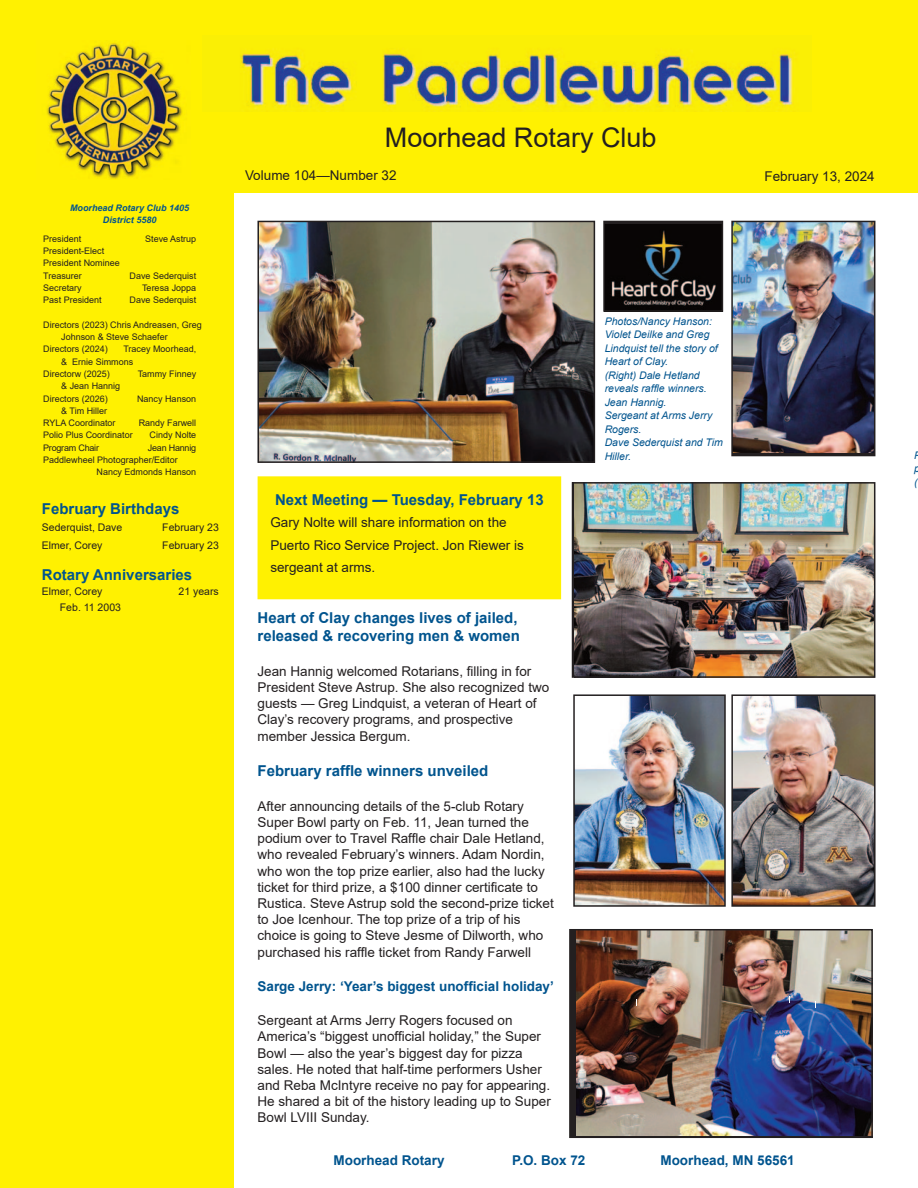
<style>
.page{position:relative;width:918px;height:1188px;background:#fff}
.page>*{position:absolute;margin:0;border:0;box-sizing:border-box;transform-origin:0 0}
.t1{font:27px "Arial";color:#231f20}
.t2{font:700 15px/18px "Arial";color:#00548e}
.t3{font:13.5px/16.2px "Arial";color:#231f20}
.t4{font:700 13.5px "Arial";color:#00548e}
.t5{font:italic 10.5px/13.5px "Arial";color:#00548e}
.t6{font:10.5px "Arial";color:#231f20}
.t7{font:9px/12.3px "Arial";color:#231f20}
.t8{font:italic 700 9px/12px "Arial";color:#00548e;text-align:center}
.t9{font:9px "Arial";letter-spacing:-.025em;color:#231f20}
</style>
<div class="page">
<div style="left:0;top:0;width:233px;height:1188px;background:#fff101"></div>
<div style="left:7px;top:0;width:911px;height:193px;background:#fff101"></div>
<img style="left:240px;top:48px;width:556px;height:64px">
<img style="left:47px;top:40px;width:136px;height:139px">
<img style="left:577px;top:932px;width:293px;height:203px">
<div style="left:569px;top:929px;width:304px;height:209px;border:2px solid #231f20"></div>
<img style="left:575px;top:485px;width:297px;height:190px">
<div style="left:572px;top:482px;width:303px;height:196px;border:2px solid #231f20"></div>
<img style="left:734px;top:224px;width:138px;height:229px">
<div style="left:731px;top:221px;width:144px;height:235px;border:2px solid #231f20"></div>
<img style="left:576px;top:697px;width:147px;height:207px">
<div style="left:573px;top:694px;width:153px;height:213px;border:2px solid #231f20"></div>
<img style="left:734px;top:697px;width:139px;height:207px">
<div style="left:731px;top:694px;width:145px;height:213px;border:2px solid #231f20"></div>
<div style="left:258px;top:476px;width:303px;height:123px;background:#fff101"></div>
<img style="left:260px;top:224px;width:332px;height:236px">
<div style="left:257px;top:221px;width:338px;height:242px;border:2px solid #231f20"></div>
<img style="left:606px;top:224px;width:114px;height:85px">
<div style="left:603px;top:221px;width:120px;height:91px;border:2px solid #231f20"></div>
<p class="t8" style="left:70px;top:202px;width:121px">Moorhead Rotary Club 1405<br>District 5580</p>
<p class="t7" style="left:43px;top:232px;width:40px">President</p>
<p class="t7" style="left:145px;top:232px;width:53px">Steve Astrup</p>
<p class="t7" style="left:43px;top:245px;width:78px">President-Elect<br>President Nominee<br>Treasurer</p>
<p class="t7" style="left:130px;top:269px;width:68px">Dave Sederquist</p>
<p class="t7" style="left:43px;top:282px;width:40px">Secretary</p>
<p class="t7" style="left:142px;top:282px;width:56px">Teresa Joppa</p>
<p class="t7" style="left:43px;top:294px;width:60px">Past President</p>
<p class="t7" style="left:130px;top:294px;width:68px">Dave Sederquist</p>
<p class="t7" style="left:43px;top:318px;width:160px">Directors (2023) Chris Andreasen, Greg</p>
<p class="t7" style="left:61px;top:331px;width:108px">Johnson &amp; Steve Schaefer</p>
<p class="t7" style="left:43px;top:343px;width:66px">Directors (2024)</p>
<p class="t7" style="left:123px;top:343px;width:74px">Tracey Moorhead,</p>
<p class="t7" style="left:61px;top:355px;width:74px">&amp; Ernie Simmons</p>
<p class="t7" style="left:43px;top:368px;width:68px">Directorw (2025)</p>
<p class="t7" style="left:138px;top:368px;width:60px">Tammy Finney</p>
<p class="t7" style="left:43px;top:380px;width:79px;text-indent:18px">&amp; Jean Hannig<br>Directors (2026)</p>
<p class="t7" style="left:137px;top:392px;width:61px">Nancy Hanson</p>
<p class="t7" style="left:43px;top:405px;width:74px;text-indent:18px">&amp; Tim Hiller<br>RYLA Coordinator</p>
<p class="t7" style="left:139px;top:417px;width:59px">Randy Farwell</p>
<p class="t7" style="left:43px;top:429px;width:91px">Polio Plus Coordinator</p>
<p class="t7" style="left:150px;top:429px;width:48px">Cindy Nolte</p>
<p class="t9" style="left:43px;top:443px;width:57px">Program Chair</p>
<p class="t9" style="left:148px;top:443px;width:50px">Jean Hannig</p>
<p class="t7" style="left:43px;top:454px;width:136px">Paddlewheel Photographer/Editor</p>
<p class="t7" style="left:97px;top:466px;width:101px">Nancy Edmonds Hanson</p>
<p class="t2" style="left:42px;top:500px;width:139px">February Birthdays</p>
<p class="t6" style="left:42px;top:522px;width:82px">Sederquist, Dave</p>
<p class="t6" style="left:162px;top:522px;width:58px">February 23</p>
<p class="t6" style="left:42px;top:539px;width:62px">Elmer, Corey</p>
<p class="t6" style="left:162px;top:539px;width:58px">February 23</p>
<p class="t2" style="left:42px;top:566px;width:152px">Rotary Anniversaries</p>
<p class="t6" style="left:42px;top:586px;width:62px">Elmer, Corey</p>
<p class="t6" style="left:179px;top:586px;width:42px">21 years</p>
<p class="t6" style="left:60px;top:601px;width:63px">Feb. 11 2003</p>
<h1 class="t1" style="left:385px;top:122px;width:273px">Moorhead Rotary Club</h1>
<p class="t3" style="left:245px;top:167px;width:153px">Volume 104—Number 32</p>
<p class="t3" style="left:764px;top:168px;width:112px">February 13, 2024</p>
<p class="t2" style="left:275px;top:491px;width:270px">Next Meeting — Tuesday, February 13</p>
<p class="t3" style="left:270px;top:512px;width:255px;line-height:22.2px">Gary Nolte will share information on the<br>Puerto Rico Service Project. Jon Riewer is sergeant at arms.</p>
<p class="t2" style="left:258px;top:609px;width:264px">Heart of Clay changes lives of jailed, released &amp; recovering men &amp; women</p>
<p class="t3" style="left:258px;top:663px;width:293px">Jean Hannig welcomed Rotarians, filling in for President Steve Astrup. She also recognized two guests — Greg Lindquist, a veteran of Heart of Clay’s recovery programs, and prospective member Jessica Bergum.</p>
<p class="t2" style="left:258px;top:762px;width:232px">February raffle winners unveiled</p>
<p class="t3" style="left:258px;top:798px;width:298px">After announcing details of the 5-club Rotary Super Bowl party on Feb. 11, Jean turned the podium over to Travel Raffle chair Dale Hetland, who revealed February’s winners. Adam Nordin, who won the top prize earlier, also had the lucky ticket for third prize, a $100 dinner certificate to Rustica. Steve Astrup sold the second-prize ticket to Joe Icenhour. The top prize of a trip of his choice is going to Steve Jesme of Dilworth, who purchased his raffle ticket from Randy Farwell</p>
<p class="t4" style="left:258px;top:979px;width:298px">Sarge Jerry: ‘Year’s biggest unofficial holiday’</p>
<p class="t3" style="left:258px;top:1012px;width:295px">Sergeant at Arms Jerry Rogers focused on America’s “biggest unofficial holiday,” the Super Bowl — also the year’s biggest day for pizza sales. He noted that half-time performers Usher and Reba McIntyre receive no pay for appearing.<br>He shared a bit of the history leading up to Super Bowl LVIII Sunday.</p>
<p class="t5" style="left:605px;top:314px;width:120px">Photos/Nancy Hanson:<br>Violet Deilke and Greg<br>Lindquist tell the story of<br>Heart of Clay.<br>(Right) Dale Hetland reveals raffle winners.<br>Jean Hannig.<br>Sergeant at Arms Jerry<br>Rogers.<br>Dave Sederquist and Tim<br>Hiller.</p>
<p class="t4" style="left:334px;top:1153px;width:113px">Moorhead Rotary</p>
<p class="t4" style="left:512px;top:1153px;width:75px">P.O. Box 72</p>
<p class="t4" style="left:660px;top:1153px;width:136px">Moorhead, MN 56561</p>
<p class="t5" style="left:914px;top:462px;width:7px">p (</p>
</div>
